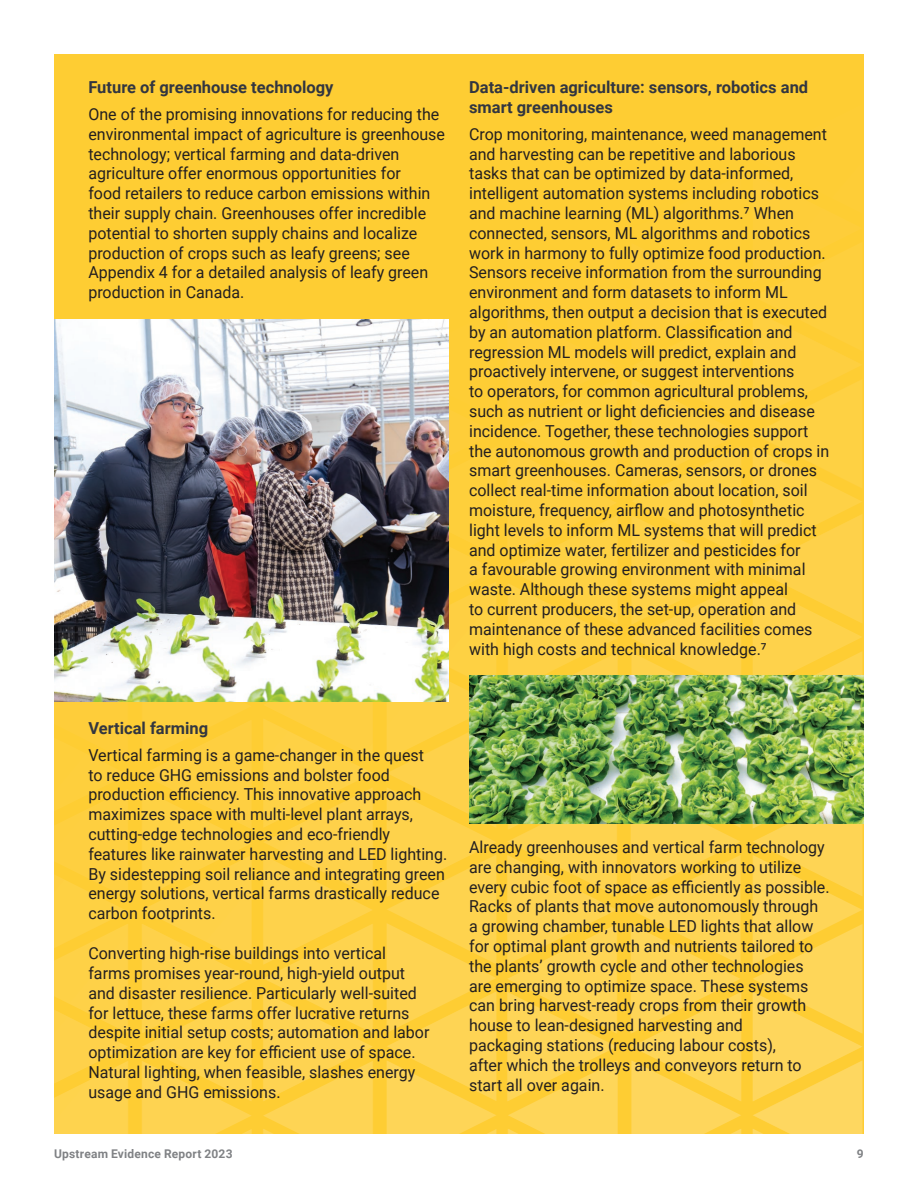
<style>
.page{position:relative;width:918px;height:1188px;background:#fff}
.page>*{position:absolute;margin:0;border:0;box-sizing:border-box;transform-origin:0 0}
.t1{font:16.5px/19.8px "Roboto";color:#231f20}
.t2{font:700 16.5px/19.8px "Roboto";color:#323640}
.t3{font:700 12px "Roboto";letter-spacing:.02em;color:#808285}
</style>
<div class="page">
<div style="left:54px;top:54px;width:810px;height:1080px;background:#fecd33"></div>
<svg style="left:263px;top:319px;width:110px;height:815px"></svg>
<svg style="left:142px;top:721px;width:110px;height:413px"></svg>
<svg style="left:630px;top:380px;width:112px;height:754px"></svg>
<svg style="left:507px;top:449px;width:111px;height:685px"></svg>
<svg style="left:386px;top:319px;width:111px;height:815px"></svg>
<svg style="left:54px;top:790px;width:74px;height:344px"></svg>
<svg style="left:752px;top:311px;width:111px;height:823px"></svg>
<img style="left:54px;top:320px;width:395px;height:382px">
<img style="left:469px;top:675px;width:395px;height:149px">
<p class="t2" style="left:88px;top:77px;width:247px">Future of greenhouse technology</p>
<p class="t1" style="left:88px;top:104px;width:358px">One of the promising innovations for reducing the environmental impact of agriculture is greenhouse technology; vertical farming and data-driven agriculture offer enormous opportunities for<br>food retailers to reduce carbon emissions within their supply chain. Greenhouses offer incredible potential to shorten supply chains and localize production of crops such as leafy greens; see Appendix 4 for a detailed analysis of leafy green production in Canada.</p>
<p class="t2" style="left:469px;top:77px;width:341px">Data-driven agriculture: sensors, robotics and smart greenhouses</p>
<p class="t1" style="left:469px;top:123px;width:362px">Crop monitoring, maintenance, weed management and harvesting can be repetitive and laborious tasks that can be optimized by data-informed, intelligent automation systems including robotics and machine learning (ML) algorithms.7 When connected, sensors, ML algorithms and robotics work in harmony to fully optimize food production.<br>Sensors receive information from the surrounding environment and form datasets to inform ML algorithms, then output a decision that is executed by an automation platform. Classification and regression ML models will predict, explain and proactively intervene, or suggest interventions<br>to operators, for common agricultural problems, such as nutrient or light deficiencies and disease incidence. Together, these technologies support the autonomous growth and production of crops in smart greenhouses. Cameras, sensors, or drones collect real-time information about location, soil moisture, frequency, airflow and photosynthetic light levels to inform ML systems that will predict and optimize water, fertilizer and pesticides for<br>a favourable growing environment with minimal waste. Although these systems might appeal<br>to current producers, the set-up, operation and maintenance of these advanced facilities comes with high costs and technical knowledge.7</p>
<p class="t2" style="left:88px;top:718px;width:121px">Vertical farming</p>
<p class="t1" style="left:88px;top:744px;width:360px">Vertical farming is a game-changer in the quest<br>to reduce GHG emissions and bolster food production efficiency. This innovative approach maximizes space with multi-level plant arrays, cutting-edge technologies and eco-friendly features like rainwater harvesting and LED lighting.<br>By sidestepping soil reliance and integrating green energy solutions, vertical farms drastically reduce carbon footprints.</p>
<p class="t1" style="left:88px;top:943px;width:343px">Converting high-rise buildings into vertical farms promises year-round, high-yield output and disaster resilience. Particularly well-suited for lettuce, these farms offer lucrative returns despite initial setup costs; automation and labor optimization are key for efficient use of space.<br>Natural lighting, when feasible, slashes energy usage and GHG emissions.</p>
<p class="t1" style="left:469px;top:837px;width:362px">Already greenhouses and vertical farm technology are changing, with innovators working to utilize every cubic foot of space as efficiently as possible.<br>Racks of plants that move autonomously through a growing chamber, tunable LED lights that allow for optimal plant growth and nutrients tailored to the plants’ growth cycle and other technologies are emerging to optimize space. These systems can bring harvest-ready crops from their growth house to lean-designed harvesting and<br>packaging stations (reducing labour costs),<br>after which the trolleys and conveyors return to start all over again.</p>
<p class="t3" style="left:54px;top:1145px;width:180px">Upstream Evidence Report 2023</p>
<p class="t3" style="left:857px;top:1145px;width:8px">9</p>
</div>
